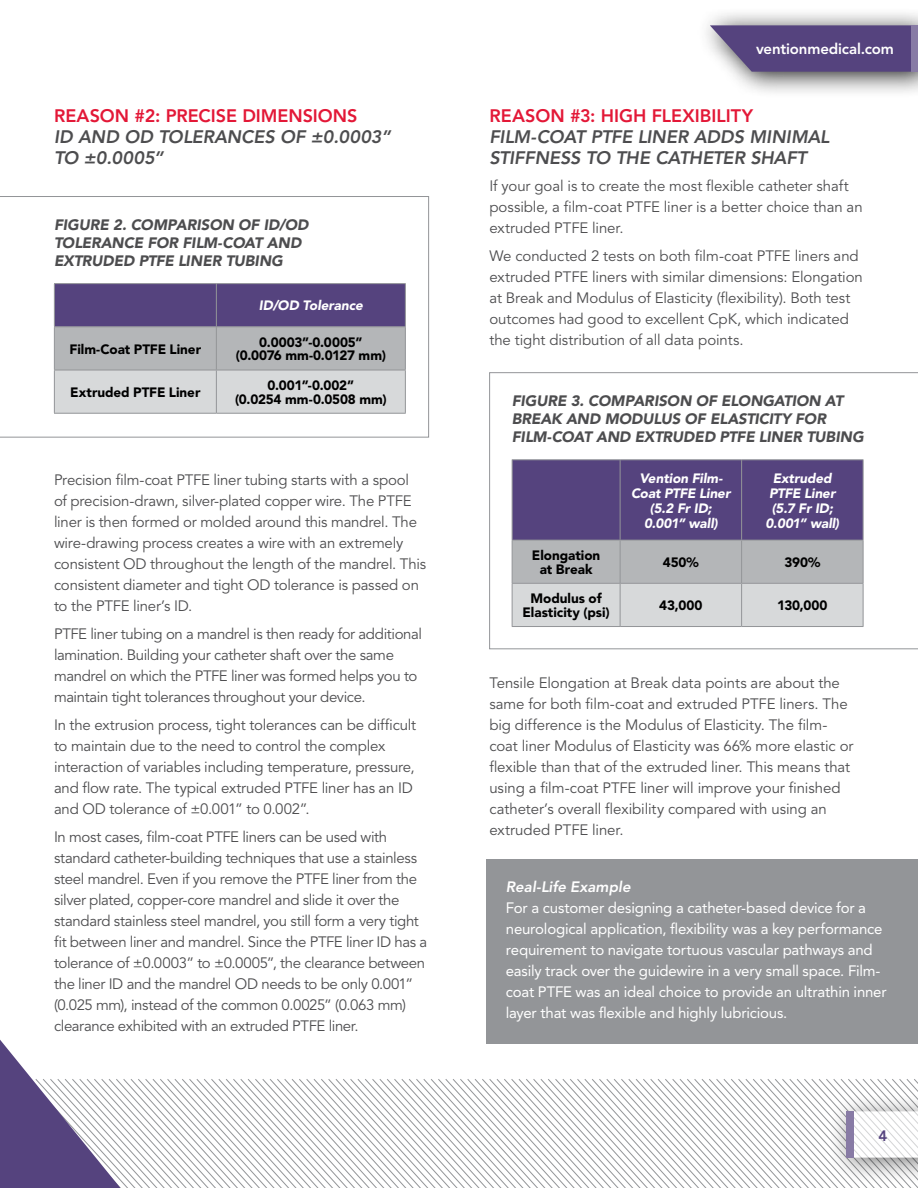
<style>
.page{position:relative;width:918px;height:1188px;background:#fff}
.page>*{position:absolute;margin:0;border:0;box-sizing:border-box;transform-origin:0 0}
.t1{font:italic 800 18px/21px "Avenir";letter-spacing:-.005em;color:#4d4d4f}
.t2{font:800 18px "Avenir";color:#e31837}
.t3{font:15px/21px "Avenir";letter-spacing:-.015em;color:#4d4d4f}
.t4{font:15px/21px "Avenir";letter-spacing:-.015em;color:#fff}
.t5{font:italic 900 15px/18px "Avenir";letter-spacing:-.005em;color:#4d4d4f}
.t6{font:800 15px "Avenir";letter-spacing:-.01em;color:#fff}
.t7{font:italic 800 15px "Avenir";color:#fff}
.t8{font:800 15px "Avenir";color:#55437e}
.t9{font:900 13.5px/13.5px "Avenir";letter-spacing:-.005em;color:#000;text-align:center}
.t10{font:italic 900 13.5px/15px "Avenir";letter-spacing:-.01em;color:#fff;text-align:center}
</style>
<div class="page">
<svg style="left:0;top:1040px;width:918px;height:148px"></svg>
<div style="left:695px;top:7px;width:223px;height:92px;background:#000;opacity:.85"></div>
<svg style="left:710px;top:25px;width:201px;height:47px;background:#635388"></svg>
<div style="left:911px;top:25px;width:7px;height:47px;background:#887ba5"></div>
<svg style="left:0;top:196px;width:429px;height:242px"></svg>
<svg style="left:55px;top:284px;width:350px;height:129px;background:#9f9baf"></svg>
<hr style="left:54px;top:327px;width:1px;height:43px;background:#939598">
<hr style="left:216px;top:327px;width:1px;height:43px;background:#939598">
<hr style="left:405px;top:327px;width:1px;height:43px;background:#939598">
<hr style="left:54px;top:370px;width:162px;height:1px;background:#939598">
<hr style="left:54px;top:370px;width:1px;height:43px;background:#939598">
<hr style="left:216px;top:370px;width:190px;height:1px;background:#939598">
<hr style="left:216px;top:370px;width:1px;height:43px;background:#939598">
<hr style="left:405px;top:370px;width:1px;height:43px;background:#939598">
<hr style="left:54px;top:413px;width:162px;height:1px;background:#939598">
<hr style="left:216px;top:413px;width:190px;height:1px;background:#939598">
<hr style="left:54px;top:283px;width:162px;height:1px;background:#939598">
<hr style="left:54px;top:284px;width:1px;height:42px;background:#939598">
<hr style="left:216px;top:283px;width:190px;height:1px;background:#939598">
<hr style="left:216px;top:284px;width:1px;height:42px;background:#939598">
<hr style="left:405px;top:284px;width:1px;height:42px;background:#939598">
<hr style="left:54px;top:326px;width:162px;height:1px;background:#939598">
<hr style="left:216px;top:326px;width:190px;height:1px;background:#939598">
<svg style="left:489px;top:372px;width:429px;height:277px"></svg>
<svg style="left:513px;top:460px;width:350px;height:166px;background:#8e87a4"></svg>
<hr style="left:512px;top:540px;width:1px;height:43px;background:#939598">
<hr style="left:620px;top:540px;width:1px;height:43px;background:#939598">
<hr style="left:741px;top:540px;width:1px;height:43px;background:#939598">
<hr style="left:863px;top:540px;width:1px;height:43px;background:#939598">
<hr style="left:512px;top:583px;width:108px;height:1px;background:#939598">
<hr style="left:512px;top:584px;width:1px;height:42px;background:#939598">
<hr style="left:620px;top:583px;width:122px;height:1px;background:#939598">
<hr style="left:620px;top:584px;width:1px;height:42px;background:#939598">
<hr style="left:742px;top:583px;width:121px;height:1px;background:#939598">
<hr style="left:741px;top:584px;width:1px;height:42px;background:#939598">
<hr style="left:863px;top:584px;width:1px;height:42px;background:#939598">
<hr style="left:512px;top:626px;width:108px;height:1px;background:#939598">
<hr style="left:620px;top:626px;width:122px;height:1px;background:#939598">
<hr style="left:742px;top:626px;width:121px;height:1px;background:#939598">
<hr style="left:512px;top:459px;width:108px;height:1px;background:#939598">
<hr style="left:512px;top:460px;width:1px;height:80px;background:#939598">
<hr style="left:620px;top:459px;width:122px;height:1px;background:#939598">
<hr style="left:620px;top:460px;width:1px;height:80px;background:#939598">
<hr style="left:742px;top:459px;width:121px;height:1px;background:#939598">
<hr style="left:741px;top:460px;width:1px;height:80px;background:#939598">
<hr style="left:863px;top:460px;width:1px;height:80px;background:#939598">
<hr style="left:512px;top:540px;width:108px;height:1px;background:#939598">
<hr style="left:620px;top:540px;width:122px;height:1px;background:#939598">
<hr style="left:742px;top:540px;width:121px;height:1px;background:#939598">
<div style="left:486px;top:860px;width:432px;height:184px;background:#939598"></div>
<p class="t2" style="left:54px;top:105px;width:305px">REASON #2: PRECISE DIMENSIONS</p>
<p class="t1" style="left:54px;top:126px;width:338px">ID AND OD TOLERANCES OF ±0.0003”<br>TO ±0.0005”</p>
<p class="t5" style="left:54px;top:216px;width:256px">FIGURE 2. COMPARISON OF ID/OD<br>TOLERANCE FOR FILM-COAT AND<br>EXTRUDED PTFE LINER TUBING</p>
<p class="t10" style="left:259px;top:298px;width:105px">ID/OD Tolerance</p>
<p class="t9" style="left:70px;top:342px;width:133px">Film-Coat PTFE Liner</p>
<p class="t9" style="left:236px;top:335px;width:152px">0.0003”-0.0005” (0.0076 mm-0.0127 mm)</p>
<p class="t9" style="left:70px;top:385px;width:132px">Extruded PTFE Liner</p>
<p class="t9" style="left:235px;top:378px;width:153px">0.001”-0.002”<br>(0.0254 mm-0.0508 mm)</p>
<p class="t3" style="left:54px;top:470px;width:374px">Precision film-coat PTFE liner tubing starts with a spool<br>of precision-drawn, silver-plated copper wire. The PTFE liner is then formed or molded around this mandrel. The wire-drawing process creates a wire with an extremely consistent OD throughout the length of the mandrel. This consistent diameter and tight OD tolerance is passed on to the PTFE liner’s ID.</p>
<p class="t3" style="left:54px;top:624px;width:370px">PTFE liner tubing on a mandrel is then ready for additional lamination. Building your catheter shaft over the same mandrel on which the PTFE liner was formed helps you to maintain tight tolerances throughout your device.</p>
<p class="t3" style="left:54px;top:715px;width:364px">In the extrusion process, tight tolerances can be difficult to maintain due to the need to control the complex interaction of variables including temperature, pressure, and flow rate. The typical extruded PTFE liner has an ID and OD tolerance of ±0.001” to 0.002”.</p>
<p class="t3" style="left:54px;top:826px;width:375px">In most cases, film-coat PTFE liners can be used with standard catheter-building techniques that use a stainless steel mandrel. Even if you remove the PTFE liner from the silver plated, copper-core mandrel and slide it over the standard stainless steel mandrel, you still form a very tight fit between liner and mandrel. Since the PTFE liner ID has a tolerance of ±0.0003” to ±0.0005”, the clearance between the liner ID and the mandrel OD needs to be only 0.001” (0.025 mm), instead of the common 0.0025” (0.063 mm) clearance exhibited with an extruded PTFE liner.</p>
<p class="t6" style="left:756px;top:40px;width:139px">ventionmedical.com</p>
<p class="t2" style="left:489px;top:105px;width:265px">REASON #3: HIGH FLEXIBILITY</p>
<p class="t1" style="left:489px;top:126px;width:342px">FILM-COAT PTFE LINER ADDS MINIMAL<br>STIFFNESS TO THE CATHETER SHAFT</p>
<p class="t3" style="left:489px;top:176px;width:375px">If your goal is to create the most flexible catheter shaft possible, a film-coat PTFE liner is a better choice than an extruded PTFE liner.</p>
<p class="t3" style="left:489px;top:246px;width:375px">We conducted 2 tests on both film-coat PTFE liners and extruded PTFE liners with similar dimensions: Elongation at Break and Modulus of Elasticity (flexibility). Both test outcomes had good to excellent CpK, which indicated the tight distribution of all data points.</p>
<p class="t5" style="left:512px;top:392px;width:354px">FIGURE 3. COMPARISON OF ELONGATION AT<br>BREAK AND MODULUS OF ELASTICITY FOR<br>FILM-COAT AND EXTRUDED PTFE LINER TUBING</p>
<p class="t10" style="left:631px;top:470px;width:101px">Vention Film-<br>Coat PTFE Liner (5.2 Fr ID;<br>0.001” wall)</p>
<p class="t10" style="left:766px;top:470px;width:75px">Extruded<br>PTFE Liner (5.7 Fr ID;<br>0.001” wall)</p>
<p class="t9" style="left:532px;top:549px;width:70px">Elongation at Break</p>
<p class="t9" style="left:663px;top:555px;width:37px">450%</p>
<p class="t9" style="left:784px;top:555px;width:37px">390%</p>
<p class="t9" style="left:522px;top:592px;width:89px">Modulus of<br>Elasticity (psi)</p>
<p class="t9" style="left:659px;top:598px;width:45px">43,000</p>
<p class="t9" style="left:777px;top:598px;width:52px">130,000</p>
<p class="t3" style="left:489px;top:673px;width:366px">Tensile Elongation at Break data points are about the same for both film-coat and extruded PTFE liners. The big difference is the Modulus of Elasticity. The film&shy;coat liner Modulus of Elasticity was 66% more elastic or flexible than that of the extruded liner. This means that using a film-coat PTFE liner will improve your finished catheter’s overall flexibility compared with using an extruded PTFE liner.</p>
<p class="t7" style="left:506px;top:878px;width:126px">Real-Life Example</p>
<p class="t4" style="left:506px;top:897px;width:382px">For a customer designing a catheter-based device for a neurological application, flexibility was a key performance requirement to navigate tortuous vascular pathways and easily track over the guidewire in a very small space. Film&shy;coat PTFE was an ideal choice to provide an ultrathin inner layer that was flexible and highly lubricious.</p>
<p class="t8" style="left:879px;top:1127px;width:10px">4</p>
</div>
